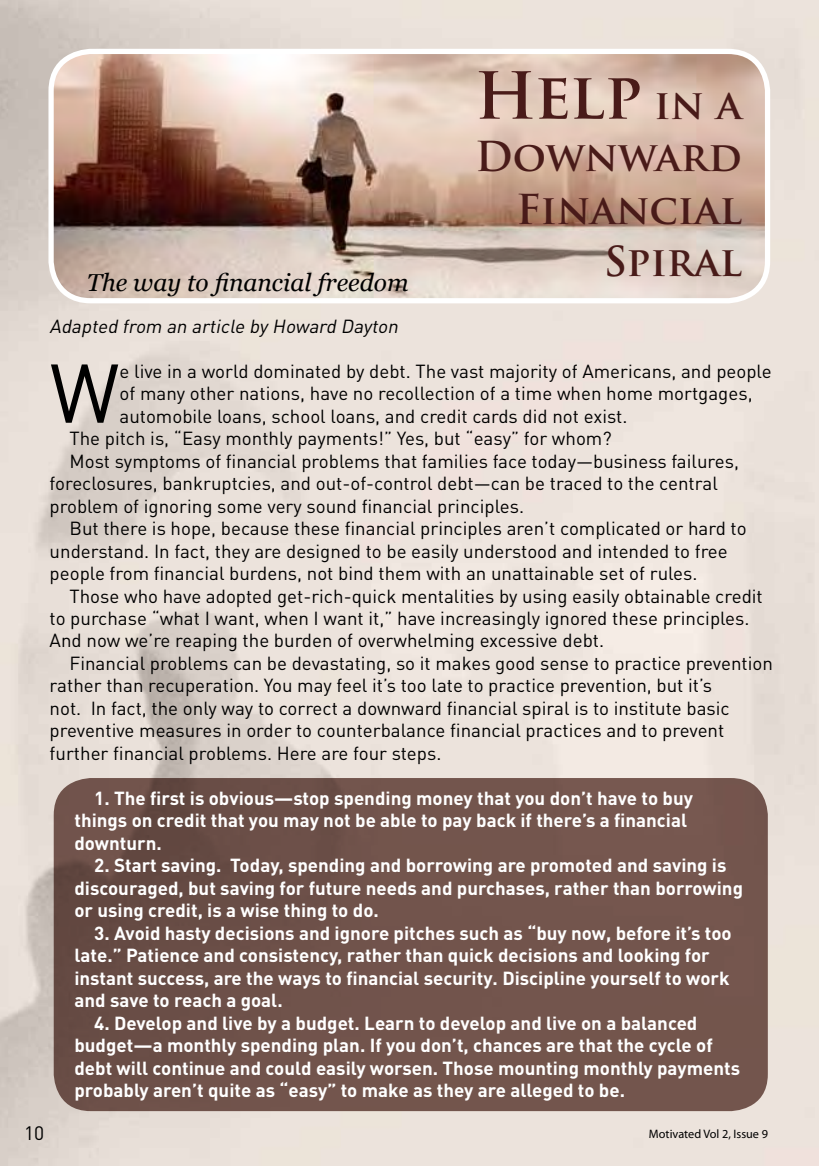
<style>
.page{position:relative;width:819px;height:1166px;background:#fff}
.page>*{position:absolute;margin:0;border:0;box-sizing:border-box;transform-origin:0 0}
.t1{font:81.9px "DIN Pro";color:#000}
.t2{font:700 63px "Trajan Pro";color:#491b19}
.t3{font:700 40.25px/52.5px "Trajan Pro";color:#491b19;text-align:right}
.t4{font:italic 24.5px "Georgia";color:#000}
.t5{font:19.25px "DIN Pro";color:#000}
.t6{font:18.72px "DIN Pro";color:#000}
.t7{font:700 18.72px/22.4px "DIN Pro";color:#fff}
.t8{font:italic 18.72px "DIN Pro";color:#000}
.t9{font:12.25px "Myriad Pro";color:#000}
.s1{font-size:40.25px}
</style>
<div class="page">
<div style="left:51px;top:775px;width:719px;height:339px;background:linear-gradient(to right,#684d45,#775850);border-radius:40px"></div>
<div style="left:48px;top:773px;width:725px;height:343px;border:5px solid #fff;border-radius:40px"></div>
<img style="left:52px;top:51px;width:714px;height:250px">
<div style="left:48px;top:49px;width:722px;height:254px;border:5px solid #fff;border-radius:40px"></div>
<h3 class="t4" style="left:87px;top:268px;width:323px">The way to financial freedom</h3>
<h2 class="t2" style="left:474px;top:56px;width:269px">Help <span class="s1">in a</span></h2>
<h3 class="t3" style="left:475px;top:131px;width:268px">Downward<br>Financial<br>Spiral</h3>
<p class="t8" style="left:50px;top:313px;width:354px">Adapted from an article by Howard Dayton</p>
<h1 class="t1" style="left:50px;top:337px;width:71px">W</h1>
<p class="t6" style="left:119px;top:358px;width:653px">e live in a world dominated by debt. The vast majority of Americans, and people</p>
<p class="t6" style="left:119px;top:381px;width:634px">of many other nations, have no recollection of a time when home mortgages,</p>
<p class="t6" style="left:119px;top:403px;width:509px">automobile loans, school loans, and credit cards did not exist.</p>
<p class="t6" style="left:69px;top:426px;width:543px">The pitch is, “Easy monthly payments!” Yes, but “easy” for whom?</p>
<p class="t6" style="left:69px;top:448px;width:671px">Most symptoms of financial problems that families face today—business failures,</p>
<p class="t6" style="left:50px;top:471px;width:669px">foreclosures, bankruptcies, and out-of-control debt—can be traced to the central</p>
<p class="t6" style="left:50px;top:493px;width:476px">problem of ignoring some very sound financial principles.</p>
<p class="t6" style="left:69px;top:516px;width:678px">But there is hope, because these financial principles aren’t complicated or hard to</p>
<p class="t6" style="left:50px;top:538px;width:679px">understand. In fact, they are designed to be easily understood and intended to free</p>
<p class="t6" style="left:50px;top:560px;width:649px">people from financial burdens, not bind them with an unattainable set of rules.</p>
<p class="t6" style="left:69px;top:583px;width:694px">Those who have adopted get-rich-quick mentalities by using easily obtainable credit</p>
<p class="t6" style="left:50px;top:605px;width:701px">to purchase “what I want, when I want it,” have increasingly ignored these principles.</p>
<p class="t6" style="left:50px;top:628px;width:556px">And now we’re reaping the burden of overwhelming excessive debt.</p>
<p class="t6" style="left:69px;top:650px;width:705px">Financial problems can be devastating, so it makes good sense to practice prevention</p>
<p class="t6" style="left:50px;top:673px;width:664px">rather than recuperation. You may feel it’s too late to practice prevention, but it’s</p>
<p class="t6" style="left:50px;top:695px;width:681px">not. In fact, the only way to correct a downward financial spiral is to institute basic</p>
<p class="t6" style="left:50px;top:718px;width:676px">preventive measures in order to counterbalance financial practices and to prevent</p>
<p class="t6" style="left:50px;top:740px;width:393px">further financial problems. Here are four steps.</p>
<p class="t7" style="left:74px;top:786px;width:620px;text-indent:20px">1. The first is obvious—stop spending money that you don’t have to buy things on credit that you may not be able to pay back if there’s a financial downturn.</p>
<p class="t7" style="left:74px;top:853px;width:670px;text-indent:20px">2. Start saving. Today, spending and borrowing are promoted and saving is discouraged, but saving for future needs and purchases, rather than borrowing or using credit, is a wise thing to do.</p>
<p class="t7" style="left:74px;top:921px;width:658px;text-indent:20px">3. Avoid hasty decisions and ignore pitches such as “buy now, before it’s too late.” Patience and consistency, rather than quick decisions and looking for instant success, are the ways to financial security. Discipline yourself to work and save to reach a goal.</p>
<p class="t7" style="left:74px;top:1011px;width:667px;text-indent:20px">4. Develop and live by a budget. Learn to develop and live on a balanced budget—a monthly spending plan. If you don’t, chances are that the cycle of debt will continue and could easily worsen. Those mounting monthly payments probably aren’t quite as “easy” to make as they are alleged to be.</p>
<p class="t5" style="left:24px;top:1119px;width:22px">10</p>
<p class="t9" style="left:649px;top:1126px;width:120px">Motivated Vol 2, Issue 9</p>
</div>
